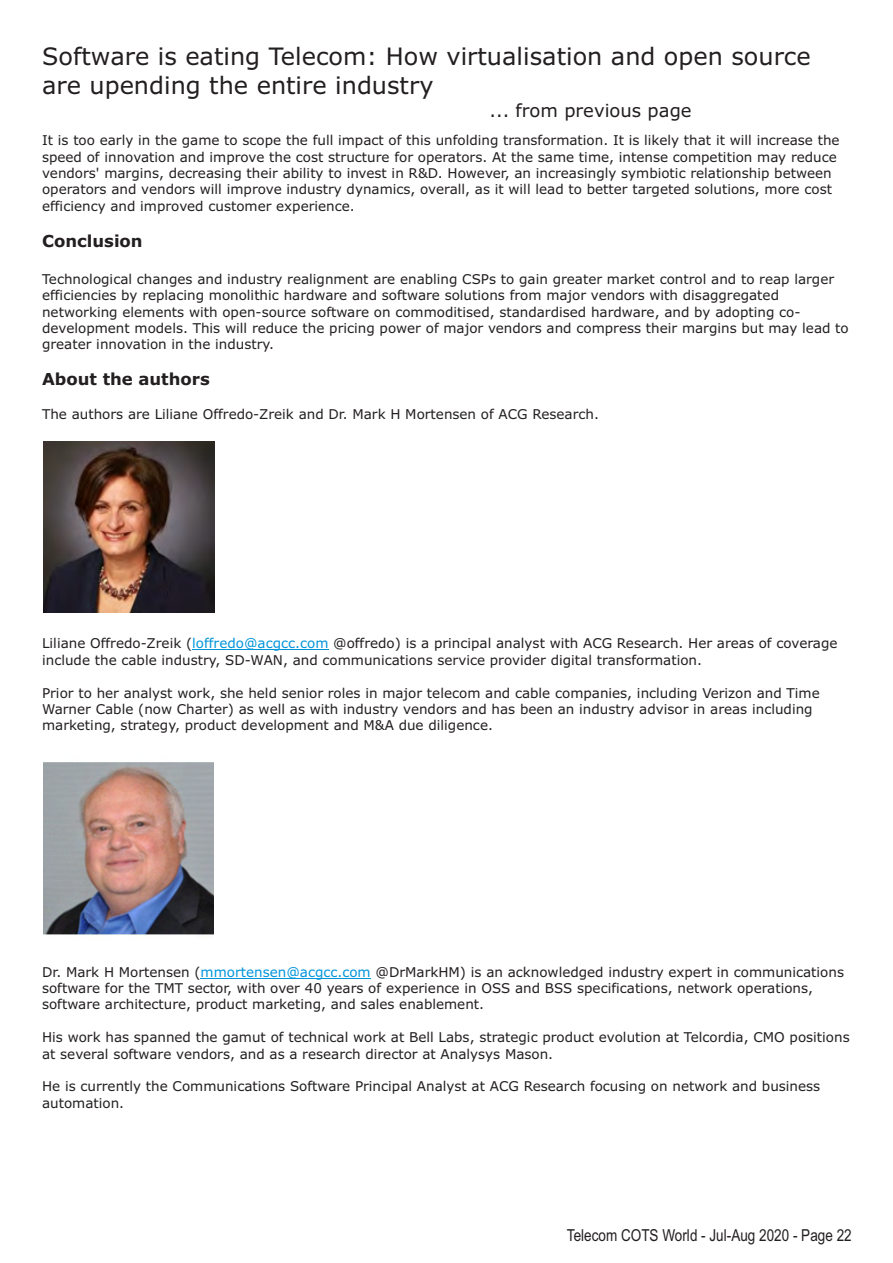
<style>
.page{position:relative;width:893px;height:1263px;background:#fff}
.page>*{position:absolute;margin:0;border:0;box-sizing:border-box;transform-origin:0 0}
.t1{font:24px/29.1px "Verdana";color:#231f20}
.t2{font:18px "Verdana";color:#231f20}
.t3{font:16.5px "Arial Narrow";color:#231f20}
.t4{font:700 16.5px "Verdana";color:#231f20}
.t5{font:13.5px/16.4px "Verdana";color:#231f20}
.s1{color:#0095da}
</style>
<div class="page">
<hr style="left:192px;top:649px;width:136px;height:1px;background:#0095da">
<hr style="left:201px;top:978px;width:170px;height:1px;background:#0095da">
<img style="left:44px;top:441px;width:171px;height:171px">
<img style="left:44px;top:762px;width:169px;height:173px">
<h1 class="t1" style="left:42px;top:43px;width:770px">Software is eating Telecom: How virtualisation and open source are upending the entire industry</h1>
<p class="t5" style="left:42px;top:133px;width:799px">It is too early in the game to scope the full impact of this unfolding transformation. It is likely that it will increase the speed of innovation and improve the cost structure for operators. At the same time, intense competition may reduce vendors' margins, decreasing their ability to invest in R&amp;D. However, an increasingly symbiotic relationship between operators and vendors will improve industry dynamics, overall, as it will lead to better targeted solutions, more cost efficiency and improved customer experience.</p>
<p class="t4" style="left:42px;top:234px;width:102px">Conclusion</p>
<p class="t5" style="left:42px;top:272px;width:808px">Technological changes and industry realignment are enabling CSPs to gain greater market control and to reap larger efficiencies by replacing monolithic hardware and software solutions from major vendors with disaggregated networking elements with open-source software on commoditised, standardised hardware, and by adopting co&shy;development models. This will reduce the pricing power of major vendors and compress their margins but may lead to greater innovation in the industry.</p>
<p class="t4" style="left:42px;top:372px;width:169px">About the authors</p>
<p class="t5" style="left:42px;top:407px;width:558px">The authors are Liliane Offredo-Zreik and Dr. Mark H Mortensen of ACG Research.</p>
<h2 class="t2" style="left:490px;top:104px;width:204px">... from previous page</h2>
<p class="t5" style="left:42px;top:636px;width:797px">Liliane Offredo-Zreik (<span class="s1">loffredo@acgcc.com</span> @offredo) is a principal analyst with ACG Research. Her areas of coverage include the cable industry, SD-WAN, and communications service provider digital transformation.</p>
<p class="t5" style="left:42px;top:686px;width:779px">Prior to her analyst work, she held senior roles in major telecom and cable companies, including Verizon and Time<br>Warner Cable (now Charter) as well as with industry vendors and has been an industry advisor in areas including marketing, strategy, product development and M&amp;A due diligence.</p>
<p class="t5" style="left:42px;top:964px;width:803px">Dr. Mark H Mortensen (<span class="s1">mmortensen@acgcc.com</span> @DrMarkHM) is an acknowledged industry expert in communications software for the TMT sector, with over 40 years of experience in OSS and BSS specifications, network operations, software architecture, product marketing, and sales enablement.</p>
<p class="t5" style="left:42px;top:1030px;width:809px">His work has spanned the gamut of technical work at Bell Labs, strategic product evolution at Telcordia, CMO positions at several software vendors, and as a research director at Analysys Mason.</p>
<p class="t5" style="left:42px;top:1079px;width:780px">He is currently the Communications Software Principal Analyst at ACG Research focusing on network and business automation.</p>
<p class="t3" style="left:567px;top:1229px;width:286px">Telecom COTS World - Jul-Aug 2020 - Page 22</p>
</div>
